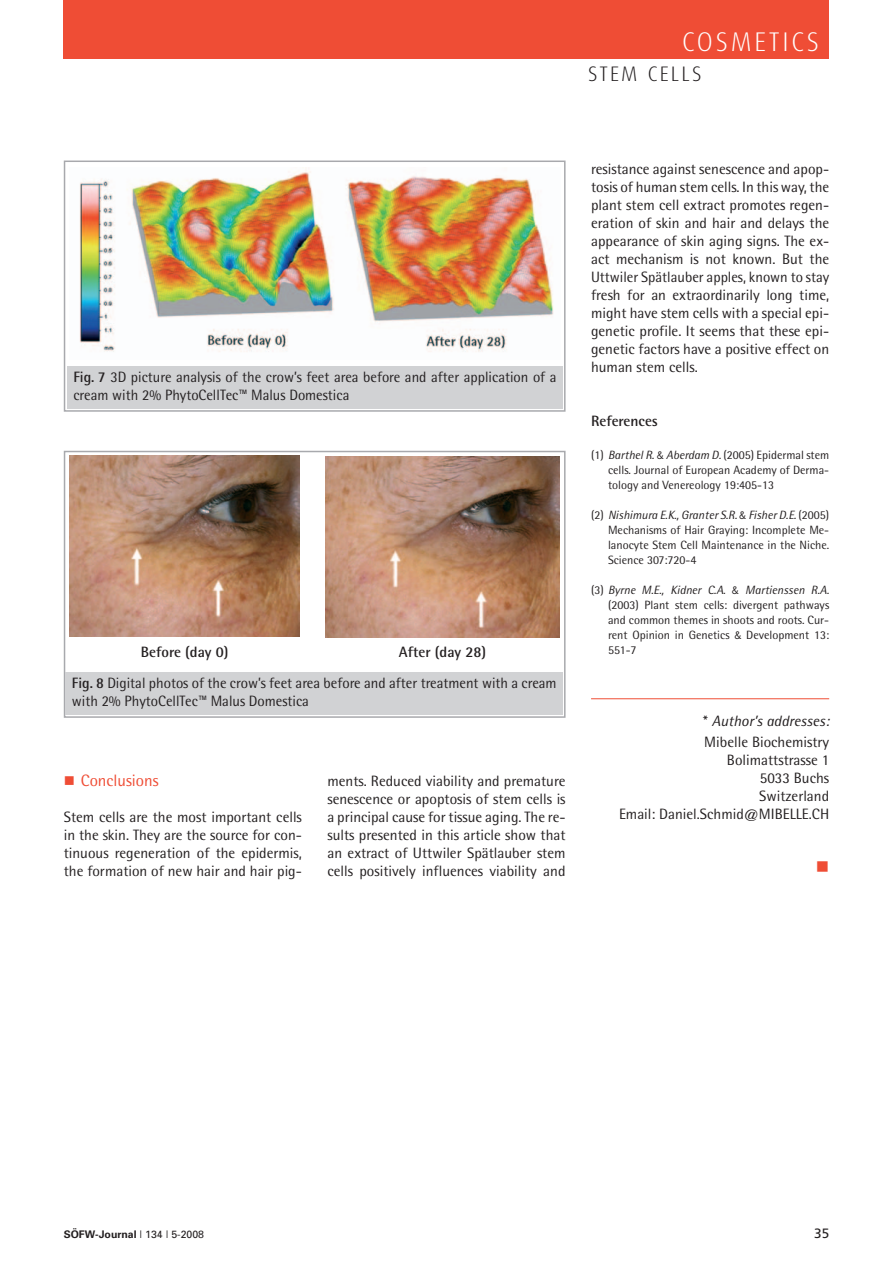
<style>
.page{position:relative;width:893px;height:1263px;background:#fff}
.page>*{position:absolute;margin:0;border:0;box-sizing:border-box;transform-origin:0 0}
.t1{font:300 27px "Dax";letter-spacing:.1em;color:#fff}
.t2{font:300 21px "Dax";letter-spacing:.1em;color:#231f20}
.t3{font:16.5px "Rotis Semi Sans";color:#ef4d35}
.t4{font:15px/18px "Rotis Semi Sans";color:#231f20;text-align:justify}
.t5{font:700 15px "Rotis Semi Sans";color:#231f20}
.t6{font:13.5px "Frutiger";color:#231f20}
.t7{font:12px/15px "Rotis Semi Sans";color:#231f20;text-align:justify}
.t8{font:700 10.5px "Univers";color:#231f20}
.s1{font-weight:700}
.s2{font-style:italic}
.s3{font-family:"Trade Gothic";font-size:10.5px}
.s4{font-weight:400}
</style>
<div class="page">
<hr style="left:591px;top:698px;width:238px;height:1px;background:#ef4d35">
<div style="left:64px;top:0;width:765px;height:58px;background:#ef4d35"></div>
<div style="left:64px;top:161px;width:502px;height:251px;border:2px solid #a8a9ad"></div>
<div style="left:67px;top:367px;width:496px;height:42px;background:#d1d2d4"></div>
<img style="left:79px;top:169px;width:475px;height:183px">
<div style="left:64px;top:451px;width:502px;height:267px;border:2px solid #a8a9ad"></div>
<div style="left:66px;top:672px;width:497px;height:43px;background:#d1d2d4"></div>
<img style="left:326px;top:457px;width:234px;height:181px">
<img style="left:69px;top:456px;width:230px;height:181px">
<h1 class="t1" style="left:682px;top:32px;width:139px">COSMETICS</h1>
<h2 class="t2" style="left:588px;top:66px;width:115px">STEM CELLS</h2>
<p class="t4" style="left:73px;top:370px;width:485px"><span class="s1">Fig. 7</span> 3D picture analysis of the crow’s feet area before and after application of a cream with 2% PhytoCellTec™ Malus Domestica</p>
<p class="t5" style="left:141px;top:646px;width:89px">Before (day 0)</p>
<p class="t5" style="left:399px;top:646px;width:89px">After (day 28)</p>
<p class="t4" style="left:72px;top:676px;width:486px"><span class="s1">Fig. 8</span> Digital photos of the crow’s feet area before and after treatment with a cream with 2% PhytoCellTec™ Malus Domestica</p>
<p class="t3" style="left:81px;top:775px;width:79px">Conclusions</p>
<p class="t4" style="left:64px;top:809px;width:240px">Stem cells are the most important cells in the skin. They are the source for con&shy;tinuous regeneration of the epidermis, the formation of new hair and hair pig-</p>
<p class="t4" style="left:327px;top:773px;width:240px">ments. Reduced viability and premature senescence or apoptosis of stem cells is a principal cause for tissue aging. The re&shy;sults presented in this article show that an extract of Uttwiler Spätlauber stem cells positively influences viability and</p>
<p class="t4" style="left:591px;top:161px;width:240px">resistance against senescence and apop&shy;tosis of human stem cells. In this way, the plant stem cell extract promotes regen&shy;eration of skin and hair and delays the appearance of skin aging signs. The ex&shy;act mechanism is not known. But the Uttwiler Spätlauber apples, known to stay fresh for an extraordinarily long time, might have stem cells with a special epi&shy;genetic profile. It seems that these epi&shy;genetic factors have a positive effect on human stem cells.</p>
<p class="t5" style="left:591px;top:416px;width:68px">References</p>
<p class="t7" style="left:608px;top:449px;width:223px;text-indent:-17px">(1) <span class="s2">Barthel R.</span> <span class="s3">&amp;</span> <span class="s2">Aberdam D.</span> (2005) Epidermal stem cells. Journal of European Academy of Derma&shy;tology and Venereology 19:405-13</p>
<p class="t7" style="left:608px;top:509px;width:223px;text-indent:-17px">(2) <span class="s2">Nishimura E.K., Granter S.R.</span> <span class="s3">&amp;</span> <span class="s2">Fisher D.E.</span> (2005)<br>Mechanisms of Hair Graying: Incomplete Me&shy;lanocyte Stem Cell Maintenance in the Niche.<br>Science 307:720-4</p>
<p class="t7" style="left:608px;top:584px;width:223px;text-indent:-17px">(3) <span class="s2">Byrne M.E., Kidner C.A.</span> <span class="s3">&amp;</span> <span class="s2">Martienssen R.A. </span>(2003) Plant stem cells: divergent pathways and common themes in shoots and roots. Cur&shy;rent Opinion in Genetics <span class="s3">&amp;</span> Development 13:<br>551-7</p>
<p class="t4" style="left:703px;top:712px;width:128px;line-height:21px">* <span class="s2">Author’s addresses:<br></span>Mibelle Biochemistry</p>
<p class="t4" style="left:619px;top:752px;width:212px;text-align:right">Bolimattstrasse 1<br>5033 Buchs<br>Switzerland<br>Email: Daniel.Schmid@MIBELLE.CH</p>
<p class="t8" style="left:64px;top:1230px;width:142px">SÖFW-Journal <span class="s4">| 134 | 5-2008</span></p>
<p class="t6" style="left:814px;top:1227px;width:17px">35</p>
</div>
